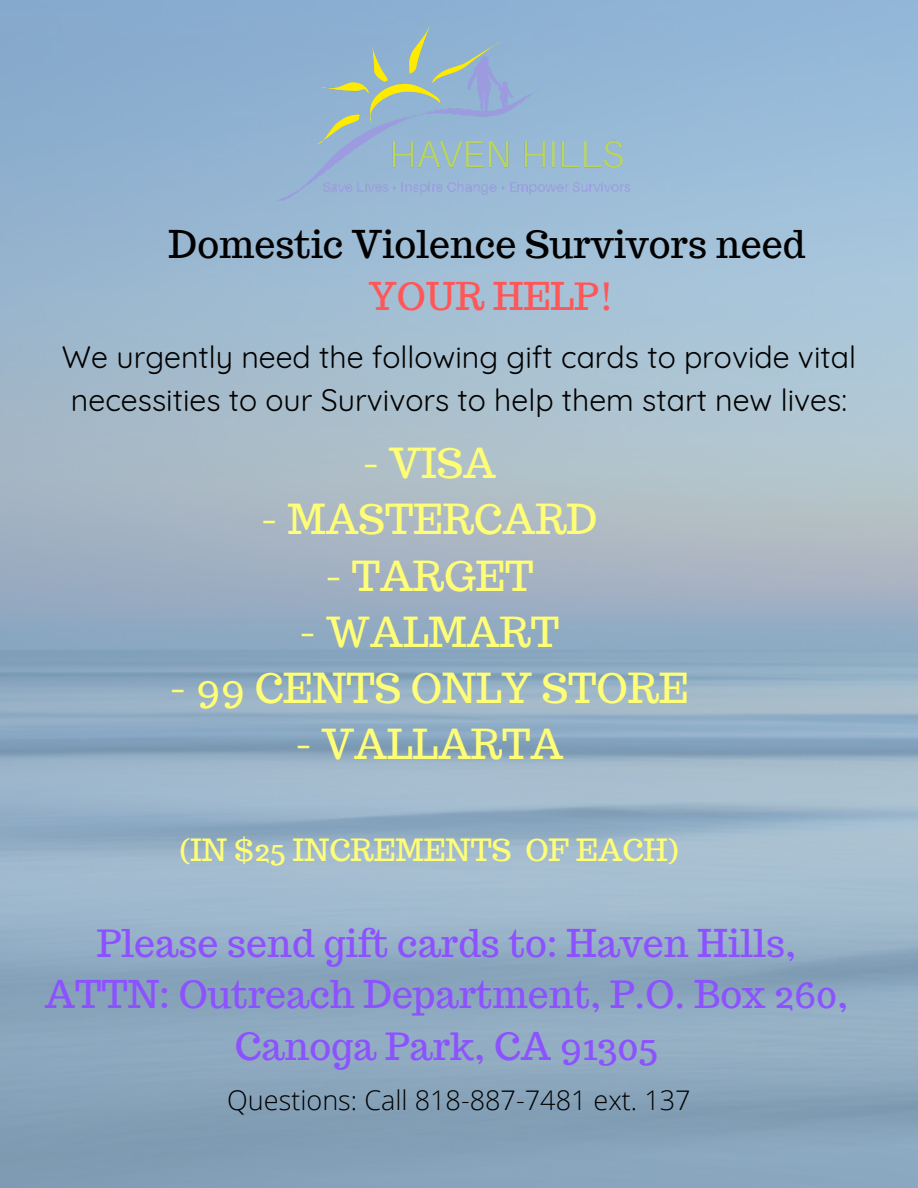
<style>
.page{position:relative;width:918px;height:1188px;background:#fff}
.page>*{position:absolute;margin:0;border:0;box-sizing:border-box;transform-origin:0 0}
.t1{font:40.5px "Trocchi";color:#fffe77}
.t2{font:37.5px/51.8px "Trocchi";color:#8c52ff;text-align:center}
.t3{font:37.5px "Trocchi";color:#000}
.t4{font:37.5px "Trocchi";color:#ff5757}
.t5{font:30.3px/42.3px "Quicksand";color:#000}
.t6{font:30px "Trocchi";color:#fffe77}
.t7{font:300 27px "Open Sans";color:#000}
</style>
<div class="page">
<img style="left:261px;top:15px;width:396px;height:208px">
<p class="t3" style="left:169px;top:220px;width:638px">Domestic Violence Survivors need</p>
<p class="t4" style="left:369px;top:272px;width:247px">YOUR HELP!</p>
<p class="t5" style="left:62px;top:336px;width:796px">We urgently need the following gift cards to provide vital necessities to our Survivors to help them start new lives:</p>
<h1 class="t1" style="left:362px;top:437px;width:135px">- VISA</h1>
<h1 class="t1" style="left:260px;top:493px;width:339px">- MASTERCARD</h1>
<h1 class="t1" style="left:325px;top:549px;width:210px">- TARGET</h1>
<h1 class="t1" style="left:299px;top:606px;width:262px">- WALMART</h1>
<h1 class="t1" style="left:169px;top:662px;width:521px">- 99 CENTS ONLY STORE</h1>
<h1 class="t1" style="left:295px;top:718px;width:270px">- VALLARTA</h1>
<p class="t6" style="left:180px;top:830px;width:500px">(IN $25 INCREMENTS OF EACH)</p>
<p class="t2" style="left:45px;top:917px;width:805px">Please send gift cards to: Haven Hills,<br>ATTN: Outreach Department, P.O. Box 260,<br>Canoga Park, CA 91305</p>
<p class="t7" style="left:227px;top:1081px;width:465px">Questions: Call 818-887-7481 ext. 137</p>
</div>
